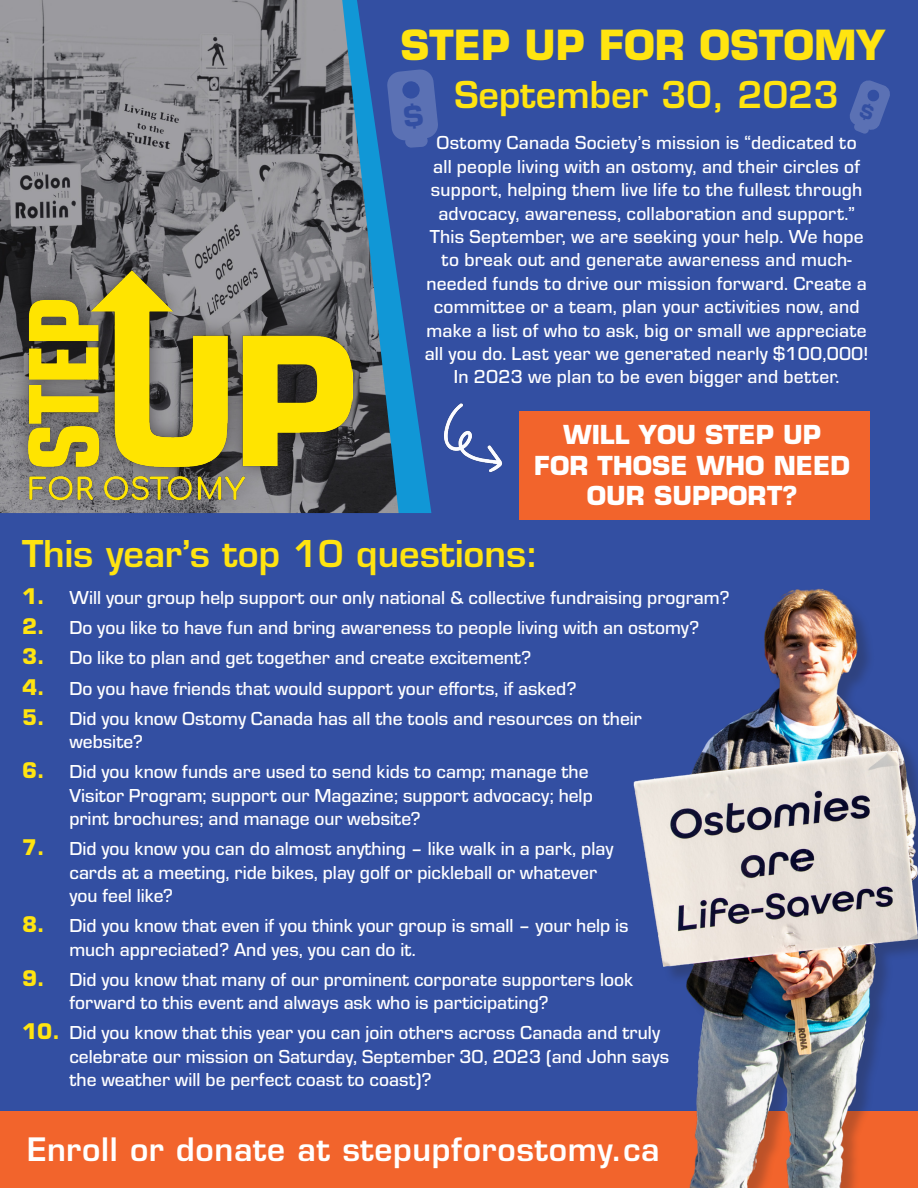
<style>
.page{position:relative;width:918px;height:1188px;background:#334fa2}
.page>*{position:absolute;margin:0;border:0;box-sizing:border-box;transform-origin:0 0}
.OCS_Large_Paragraph{font:700 40.5px "Eurostile LT Std";color:#ffe410}
.OCS_Paragraph_Intro{font:600 36px "Eurostile LT Std";color:#ffe410}
.OCS_Large_Paragraph-2{font:600 36px "Eurostile LT Std";color:#ffe410}
.OCS_Large_Paragraph-3{font:600 31.5px "Eurostile LT Std";letter-spacing:.02em;color:#fff}
.OCS_Large_Paragraph-4{font:700 25.5px/30.6px "Eurostile LT Std";color:#fff;text-align:center}
.OCS_Large_Paragraph-5{font:500 19.5px/23.4px "Eurostile";letter-spacing:.005em;color:#fff}
.s1{font-family:"Eurostile LT Std";font-weight:700;font-size:21px;color:#ffe410}
</style>
<div class="page">
<div style="left:0;top:1111px;width:918px;height:77px;background:#f2642c"></div>
<img style="left:633px;top:589px;width:285px;height:599px">
<div style="left:519px;top:411px;width:351px;height:108px;background:#f2642c"></div>
<img style="left:444px;top:403px;width:59px;height:70px">
<svg style="left:399px;top:291px;width:32px;height:222px"></svg>
<img style="left:0;top:0;width:399px;height:513px">
<div style="left:10px;top:254px;width:361px;height:263px;background:#231f20;opacity:.65"></div>
<img style="left:29px;top:270px;width:323px;height:237px">
<svg style="left:387px;top:69px;width:51px;height:79px"></svg>
<svg style="left:850px;top:80px;width:40px;height:54px"></svg>
<p class="OCS_Large_Paragraph" style="left:401px;top:20px;width:486px">STEP UP FOR OSTOMY</p>
<p class="OCS_Large_Paragraph-2" style="left:454px;top:72px;width:386px">September 30, 2023</p>
<p class="OCS_Large_Paragraph-5" style="left:425px;top:130px;width:445px;text-align:center">Ostomy Canada Society’s mission is “dedicated to<br>all people living with an ostomy, and their circles of support, helping them live life to the fullest through advocacy, awareness, collaboration and support.” This September, we are seeking your help. We hope to break out and generate awareness and much&shy;needed funds to drive our mission forward. Create a committee or a team, plan your activities now, and make a list of who to ask, big or small we appreciate all you do. Last year we generated nearly $100,000!<br>In 2023 we plan to be even bigger and better.</p>
<p class="OCS_Large_Paragraph-4" style="left:534px;top:419px;width:317px">WILL YOU STEP UP<br>FOR THOSE WHO NEED<br>OUR SUPPORT?</p>
<p class="OCS_Paragraph_Intro" style="left:22px;top:531px;width:518px">This year’s top 10 questions:</p>
<p class="OCS_Large_Paragraph-5" style="left:22px;top:585px;width:709px"><span class="s1">1.</span> Will your group help support our only national &amp; collective fundraising program?</p>
<p class="OCS_Large_Paragraph-5" style="left:22px;top:615px;width:679px"><span class="s1">2.</span> Do you like to have fun and bring awareness to people living with an ostomy?</p>
<p class="OCS_Large_Paragraph-5" style="left:22px;top:645px;width:511px"><span class="s1">3.</span> Do like to plan and get together and create excitement?</p>
<p class="OCS_Large_Paragraph-5" style="left:22px;top:675px;width:556px"><span class="s1">4.</span> Do you have friends that would support your efforts, if asked?</p>
<p class="OCS_Large_Paragraph-5" style="left:69px;top:706px;width:574px;text-indent:-47px"><span class="s1">5.</span> Did you know Ostomy Canada has all the tools and resources on their website?</p>
<p class="OCS_Large_Paragraph-5" style="left:69px;top:759px;width:525px;text-indent:-47px"><span class="s1">6.</span> Did you know funds are used to send kids to camp; manage the<br>Visitor Program; support our Magazine; support advocacy; help print brochures; and manage our website?</p>
<p class="OCS_Large_Paragraph-5" style="left:69px;top:836px;width:546px;text-indent:-47px"><span class="s1">7.</span> Did you know you can do almost anything – like walk in a park, play cards at a meeting, ride bikes, play golf or pickleball or whatever you feel like?</p>
<p class="OCS_Large_Paragraph-5" style="left:69px;top:913px;width:561px;text-indent:-47px"><span class="s1">8.</span> Did you know that even if you think your group is small – your help is much appreciated? And yes, you can do it.</p>
<p class="OCS_Large_Paragraph-5" style="left:69px;top:967px;width:565px;text-indent:-47px"><span class="s1">9.</span> Did you know that many of our prominent corporate supporters look forward to this event and always ask who is participating?</p>
<p class="OCS_Large_Paragraph-5" style="left:69px;top:1020px;width:601px;text-indent:-47px"><span class="s1">10.</span> Did you know that this year you can join others across Canada and truly celebrate our mission on Saturday, September 30, 2023 (and John says the weather will be perfect coast to coast)?</p>
<p class="OCS_Large_Paragraph-3" style="left:27px;top:1130px;width:634px">Enroll or donate at stepupforostomy.ca</p>
</div>
